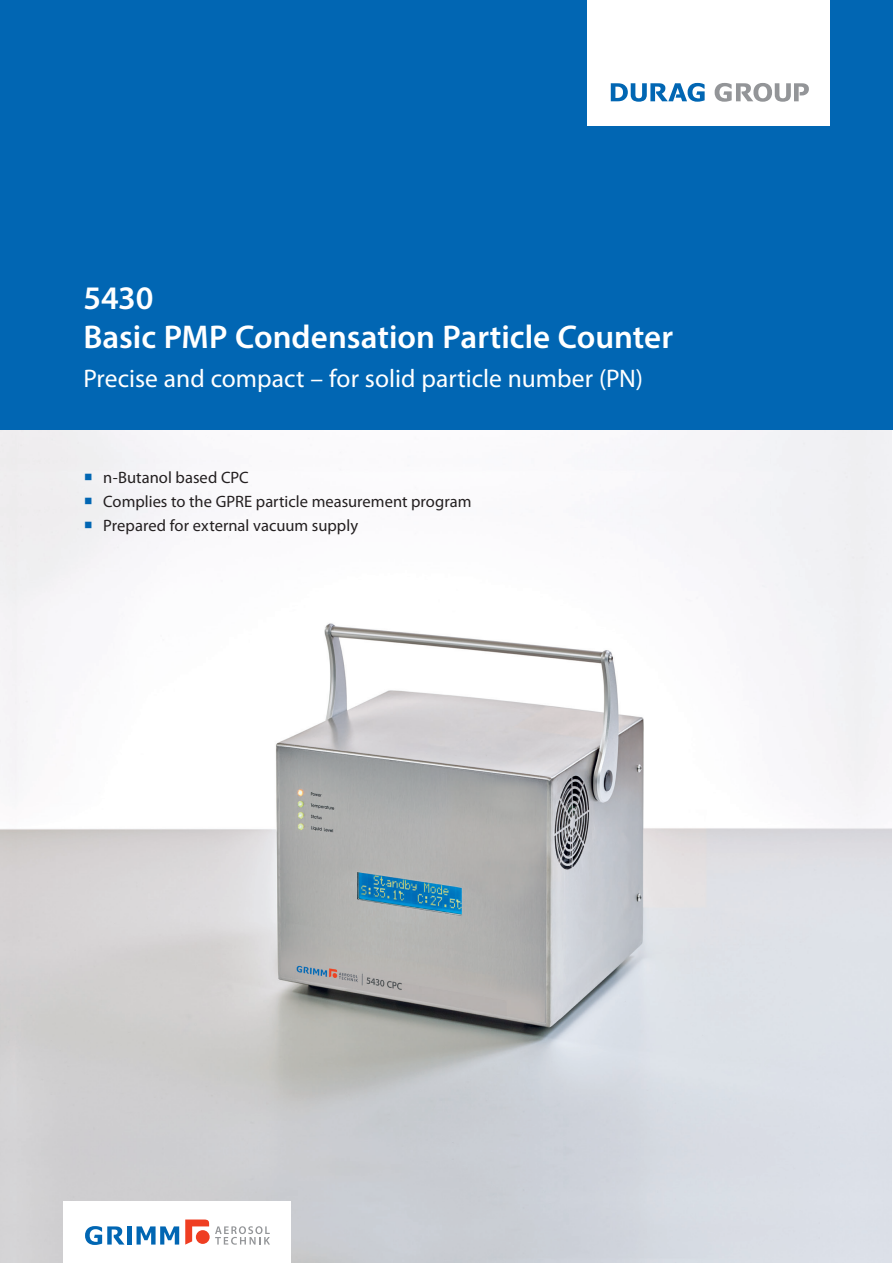
<style>
.page{position:relative;width:893px;height:1263px;background:#fff}
.page>*{position:absolute;margin:0;border:0;box-sizing:border-box;transform-origin:0 0}
.t1{font:600 33px/39.6px "Myriad Pro";color:#fff}
.t2{font:25.5px "Myriad Pro";color:#fff}
.t3{font:16.5px "Myriad Pro";color:#231f20}
.s1{color:#0166b3}
</style>
<div class="page">
<img style="left:0;top:429px;width:892px;height:834px">
<div style="left:0;top:0;width:893px;height:429px;background:#0166b3"></div>
<div style="left:587px;top:0;width:242px;height:125px;background:#fff"></div>
<svg style="left:611px;top:83px;width:94px;height:19px"></svg>
<svg style="left:715px;top:83px;width:94px;height:19px"></svg>
<div style="left:64px;top:1201px;width:227px;height:62px;background:#fff"></div>
<svg style="left:85px;top:1226px;width:40px;height:19px"></svg>
<div style="left:127px;top:1226px;width:5px;height:18px;background:#0166b3"></div>
<svg style="left:215px;top:1226px;width:55px;height:19px"></svg>
<svg style="left:185px;top:1219px;width:24px;height:25px"></svg>
<div style="left:196px;top:1230px;width:14px;height:14px;background:#ef3e22;border-radius:50%"></div>
<svg style="left:137px;top:1226px;width:42px;height:18px"></svg>
<svg style="left:93px;top:531px;width:16px;height:1px"></svg>
<h1 class="t1" style="left:83px;top:277px;width:591px">5430<br>Basic PMP Condensation Particle Counter</h1>
<h2 class="t2" style="left:83px;top:363px;width:561px">Precise and compact – for solid particle number (PN)</h2>
<p class="t3" style="left:84px;top:467px;width:167px"><span class="s1">○</span> n-Butanol based CPC</p>
<p class="t3" style="left:84px;top:491px;width:389px"><span class="s1">○</span> Complies to the GPRE particle measurement program</p>
<p class="t3" style="left:84px;top:515px;width:276px"><span class="s1">○</span> Prepared for external vacuum supply</p>
</div>
